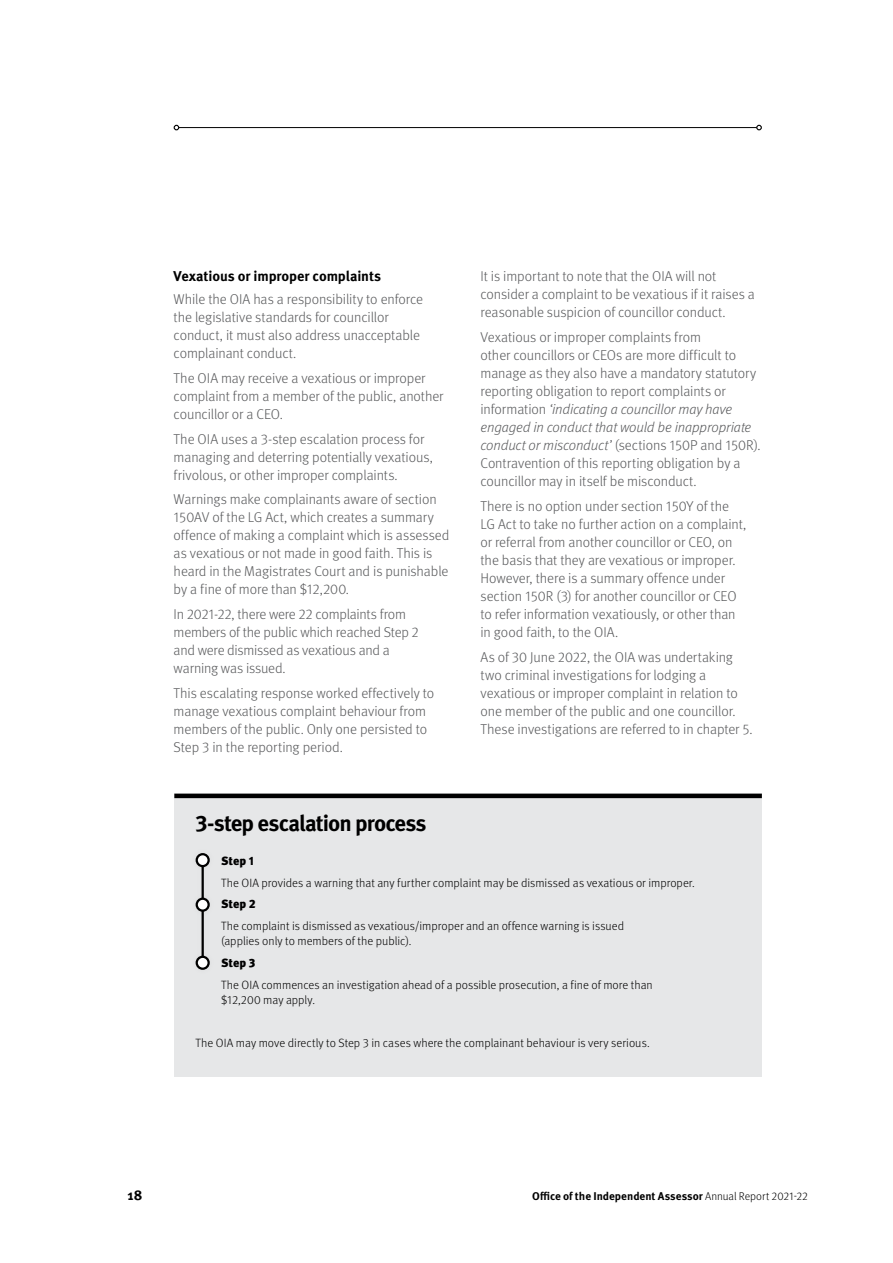
<style>
.page{position:relative;width:893px;height:1263px;background:#fff}
.page>*{position:absolute;margin:0;border:0;box-sizing:border-box;transform-origin:0 0}
.t1{font:700 22.5px "Meta Pro";letter-spacing:-.04em;color:#000}
.t2{font:300 14.25px/18px "Meta Pro";letter-spacing:-.005em;color:#58595b}
.t3{font:700 14.25px "Meta Pro";letter-spacing:-.005em;color:#000}
.t4{font:300 12px/15px "Meta Pro";color:#000}
.t5{font:900 12px "Meta Pro";letter-spacing:-.005em;color:#000}
.t6{font:700 11.25px "Meta Pro";color:#000}
.s1{font-style:italic}
.s2{font-weight:300}
</style>
<div class="page">
<hr style="left:179px;top:127px;width:578px;height:1px;background:#000">
<svg style="left:174px;top:125px;width:5px;height:5px"></svg>
<svg style="left:756px;top:125px;width:6px;height:5px"></svg>
<div style="left:174px;top:794px;width:588px;height:283px;background:#e6e7e8"></div>
<hr style="left:174px;top:794px;width:588px;height:4px;background:#000">
<div style="left:195px;top:853px;width:16px;height:117px;background:#000;opacity:.05"></div>
<hr style="left:202px;top:860px;width:2px;height:103px;background:#000">
<div style="left:189px;top:846px;width:28px;height:28px;background:#000;opacity:.05"></div>
<div style="left:197px;top:854px;width:12px;height:12px;background:#fff;border-radius:50%"></div>
<div style="left:196px;top:853px;width:14px;height:14px;border:2px solid #000;border-radius:50%"></div>
<div style="left:189px;top:890px;width:28px;height:29px;background:#000;opacity:.05"></div>
<svg style="left:197px;top:899px;width:12px;height:12px"></svg>
<div style="left:196px;top:897px;width:14px;height:15px;border:2px solid #000;border-radius:50%"></div>
<div style="left:189px;top:949px;width:28px;height:28px;background:#000;opacity:.05"></div>
<div style="left:197px;top:957px;width:12px;height:12px;background:#fff;border-radius:50%"></div>
<div style="left:196px;top:956px;width:14px;height:14px;border:2px solid #000;border-radius:50%"></div>
<p class="t3" style="left:174px;top:265px;width:209px">Vexatious or improper complaints</p>
<p class="t2" style="left:174px;top:289px;width:251px">While the OIA has a responsibility to enforce the legislative standards for councillor conduct, it must also address unacceptable complainant conduct.</p>
<p class="t2" style="left:174px;top:368px;width:271px">The OIA may receive a vexatious or improper complaint from a member of the public, another councillor or a CEO.</p>
<p class="t2" style="left:174px;top:429px;width:261px">The OIA uses a 3-step escalation process for managing and deterring potentially vexatious, frivolous, or other improper complaints.</p>
<p class="t2" style="left:174px;top:490px;width:277px">Warnings make complainants aware of section 150AV of the LG Act, which creates a summary offence of making a complaint which is assessed as vexatious or not made in good faith. This is heard in the Magistrates Court and is punishable by a fine of more than $12,200.</p>
<p class="t2" style="left:174px;top:604px;width:247px">In 2021-22, there were 22 complaints from members of the public which reached Step 2 and were dismissed as vexatious and a warning was issued.</p>
<p class="t2" style="left:174px;top:683px;width:262px">This escalating response worked effectively to manage vexatious complaint behaviour from members of the public. Only one persisted to Step 3 in the reporting period.</p>
<p class="t2" style="left:480px;top:267px;width:276px">It is important to note that the OIA will not consider a complaint to be vexatious if it raises a reasonable suspicion of councillor conduct.</p>
<p class="t2" style="left:480px;top:327px;width:282px">Vexatious or improper complaints from<br>other councillors or CEOs are more difficult to manage as they also have a mandatory statutory reporting obligation to report complaints or information <span class="s1">‘indicating a councillor may have engaged in conduct that would be inappropriate conduct or misconduct’</span> (sections 150P and 150R).<br>Contravention of this reporting obligation by a councillor may in itself be misconduct.</p>
<p class="t2" style="left:480px;top:496px;width:267px">There is no option under section 150Y of the LG Act to take no further action on a complaint, or referral from another councillor or CEO, on the basis that they are vexatious or improper.<br>However, there is a summary offence under section 150R (3) for another councillor or CEO to refer information vexatiously, or other than in good faith, to the OIA.</p>
<p class="t2" style="left:480px;top:647px;width:273px">As of 30 June 2022, the OIA was undertaking two criminal investigations for lodging a vexatious or improper complaint in relation to one member of the public and one councillor.<br>These investigations are referred to in chapter 5.</p>
<h1 class="t1" style="left:196px;top:805px;width:233px">3-step escalation process</h1>
<p class="t5" style="left:221px;top:851px;width:34px">Step 1</p>
<p class="t4" style="left:221px;top:874px;width:475px">The OIA provides a warning that any further complaint may be dismissed as vexatious or improper.</p>
<p class="t5" style="left:221px;top:895px;width:36px">Step 2</p>
<p class="t4" style="left:221px;top:918px;width:404px">The complaint is dismissed as vexatious/improper and an offence warning is issued (applies only to members of the public).</p>
<p class="t5" style="left:221px;top:953px;width:36px">Step 3</p>
<p class="t4" style="left:221px;top:976px;width:433px">The OIA commences an investigation ahead of a possible prosecution, a fine of more than $12,200 may apply.</p>
<p class="t4" style="left:196px;top:1034px;width:456px">The OIA may move directly to Step 3 in cases where the complainant behaviour is very serious.</p>
<p class="t3" style="left:128px;top:1184px;width:16px">18</p>
<p class="t6" style="left:532px;top:1187px;width:277px">Office of the Independent Assessor <span class="s2">Annual Report 2021-22</span></p>
</div>
